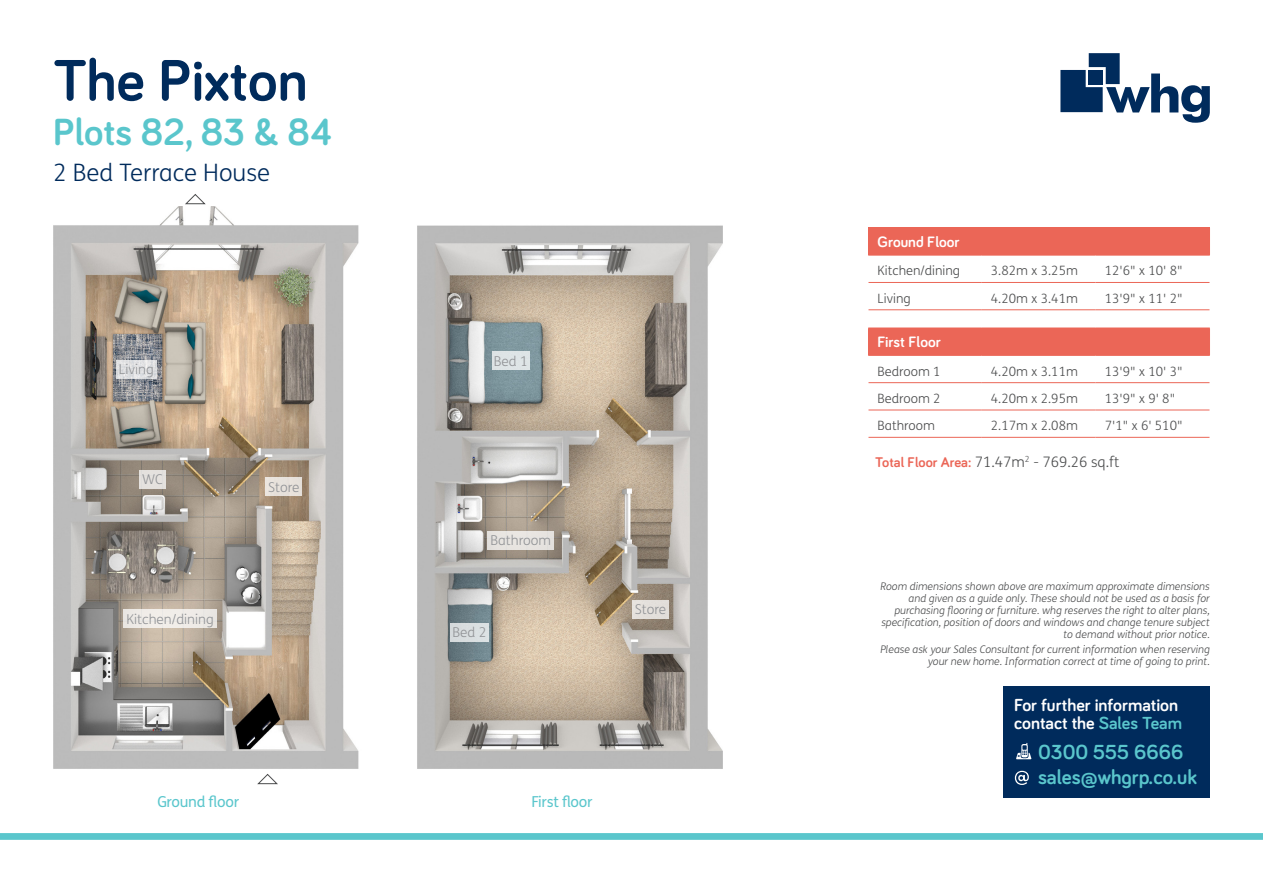
<style>
.page{position:relative;width:1263px;height:893px;background:#fff}
.page>*{position:absolute;margin:0;border:0;box-sizing:border-box;transform-origin:0 0}
.t1{font:700 60px "Bariol";color:#002b5c}
.t2{font:700 39px "Bariol";color:#5ac6cc}
.t3{font:300 24px "FS Me";color:#002b5c}
.t4{font:700 21px "Bariol";color:#5ac6cc}
.t5{font:700 18px/18px "Bariol";color:#fff}
.t6{font:700 15.6px "Bariol";color:#fff}
.t7{font:15.15px "FS Me";letter-spacing:-.02em;color:#5ac6cc}
.t8{font:300 14.4px "FS Me";color:#4b4c4d}
.t9{font:300 13.65px "FS Me";color:#919396}
.t10{font:300 12.9px "FS Me";color:#4b4c4d}
.t11{font:italic 300 10.5px/12px "FS Me";color:#4b4c4d;text-align:right}
.s1{font-family:"Bariol";font-weight:700;color:#eb6657}
.s2{color:#5ac6cc}
</style>
<div class="page">
<div style="left:868px;top:228px;width:341px;height:27px;background:#eb6657"></div>
<svg style="left:868px;top:310px;width:341px;height:127px"></svg>
<hr style="left:868px;top:282px;width:114px;height:1px;background:#eb6657">
<hr style="left:982px;top:282px;width:114px;height:1px;background:#eb6657">
<hr style="left:1096px;top:282px;width:113px;height:1px;background:#eb6657">
<hr style="left:868px;top:309px;width:114px;height:1px;background:#eb6657">
<hr style="left:982px;top:309px;width:114px;height:1px;background:#eb6657">
<hr style="left:1096px;top:309px;width:113px;height:1px;background:#eb6657">
<hr style="left:868px;top:382px;width:114px;height:1px;background:#eb6657">
<hr style="left:982px;top:382px;width:114px;height:1px;background:#eb6657">
<hr style="left:1096px;top:382px;width:113px;height:1px;background:#eb6657">
<hr style="left:868px;top:410px;width:114px;height:1px;background:#eb6657">
<hr style="left:982px;top:410px;width:114px;height:1px;background:#eb6657">
<hr style="left:1096px;top:410px;width:113px;height:1px;background:#eb6657">
<hr style="left:868px;top:437px;width:114px;height:1px;background:#eb6657">
<hr style="left:982px;top:437px;width:114px;height:1px;background:#eb6657">
<hr style="left:1096px;top:437px;width:113px;height:1px;background:#eb6657">
<hr style="left:868px;top:227px;width:114px;height:1px;background:#eb6657">
<hr style="left:982px;top:227px;width:114px;height:1px;background:#eb6657">
<hr style="left:1096px;top:227px;width:114px;height:1px;background:#eb6657">
<svg style="left:1209px;top:228px;width:1px;height:27px"></svg>
<hr style="left:868px;top:255px;width:114px;height:1px;background:#eb6657">
<hr style="left:982px;top:255px;width:114px;height:1px;background:#eb6657">
<hr style="left:1096px;top:255px;width:114px;height:1px;background:#eb6657">
<div style="left:868px;top:328px;width:342px;height:27px;background:#eb6657"></div>
<hr style="left:868px;top:355px;width:114px;height:1px;background:#eb6657">
<hr style="left:982px;top:355px;width:114px;height:1px;background:#eb6657">
<hr style="left:1096px;top:355px;width:114px;height:1px;background:#eb6657">
<div style="left:1003px;top:686px;width:207px;height:111px;background:#002b5c"></div>
<svg style="left:1016px;top:743px;width:15px;height:16px"></svg>
<svg style="left:1015px;top:771px;width:14px;height:14px"></svg>
<svg style="left:1060px;top:53px;width:150px;height:70px"></svg>
<div style="left:0;top:833px;width:1263px;height:7px;background:#5ac6cc"></div>
<img style="left:53px;top:206px;width:306px;height:563px">
<img style="left:417px;top:225px;width:306px;height:544px">
<svg style="left:257px;top:773px;width:21px;height:12px"></svg>
<div style="left:488px;top:531px;width:66px;height:19px;background:#e7e4e0"></div>
<div style="left:492px;top:352px;width:38px;height:18px;background:#dee4e6"></div>
<div style="left:450px;top:623px;width:39px;height:18px;background:#d9dee0"></div>
<div style="left:632px;top:600px;width:37px;height:18px;background:#e3e0db"></div>
<div style="left:266px;top:477px;width:36px;height:19px;background:#e7e1db"></div>
<div style="left:139px;top:470px;width:27px;height:18px;background:#e4e1de"></div>
<svg style="left:185px;top:194px;width:21px;height:11px"></svg>
<svg style="left:116px;top:360px;width:40px;height:18px"></svg>
<div style="left:123px;top:609px;width:94px;height:19px;background:#efebe7"></div>
<p class="t1" style="left:53px;top:39px;width:256px">The Pixton</p>
<p class="t2" style="left:53px;top:106px;width:280px">Plots 82, 83 &amp; 84</p>
<p class="t3" style="left:53px;top:159px;width:219px">2 Bed Terrace House</p>
<p class="t9" style="left:119px;top:362px;width:36px">Living</p>
<p class="t9" style="left:142px;top:472px;width:22px">WC</p>
<p class="t9" style="left:127px;top:611px;width:89px">Kitchen/dining</p>
<p class="t9" style="left:268px;top:479px;width:33px">Store</p>
<p class="t9" style="left:494px;top:353px;width:36px">Bed 1</p>
<p class="t9" style="left:491px;top:533px;width:62px">Bathroom</p>
<p class="t9" style="left:452px;top:625px;width:36px">Bed 2</p>
<p class="t9" style="left:635px;top:602px;width:33px">Store</p>
<p class="t7" style="left:157px;top:792px;width:83px">Ground floor</p>
<p class="t7" style="left:531px;top:792px;width:63px">First floor</p>
<p class="t6" style="left:878px;top:231px;width:84px">Ground Floor</p>
<p class="t10" style="left:878px;top:263px;width:84px">Kitchen/dining</p>
<p class="t10" style="left:991px;top:263px;width:89px">3.82m x 3.25m</p>
<p class="t10" style="left:1105px;top:263px;width:79px">12'6" x 10' 8"</p>
<p class="t10" style="left:878px;top:291px;width:35px">Living</p>
<p class="t10" style="left:991px;top:291px;width:89px">4.20m x 3.41m</p>
<p class="t10" style="left:1105px;top:291px;width:79px">13'9" x 11' 2"</p>
<p class="t6" style="left:878px;top:331px;width:65px">First Floor</p>
<p class="t10" style="left:878px;top:364px;width:64px">Bedroom 1</p>
<p class="t10" style="left:991px;top:364px;width:89px">4.20m x 3.11m</p>
<p class="t10" style="left:1105px;top:364px;width:79px">13'9" x 10' 3"</p>
<p class="t10" style="left:878px;top:391px;width:64px">Bedroom 2</p>
<p class="t10" style="left:991px;top:391px;width:89px">4.20m x 2.95m</p>
<p class="t10" style="left:1105px;top:391px;width:72px">13'9" x 9' 8"</p>
<p class="t10" style="left:878px;top:418px;width:59px">Bathroom</p>
<p class="t10" style="left:991px;top:418px;width:89px">2.17m x 2.08m</p>
<p class="t10" style="left:1105px;top:418px;width:79px">7'1" x 6' 510"</p>
<p class="t8" style="left:875px;top:454px;width:245px"><span class="s1">Total Floor Area:</span> 71.47m<sup>2</sup> - 769.26 sq.ft</p>
<p class="t11" style="left:880px;top:581px;width:331px">Room dimensions shown above are maximum approximate dimensions and given as a guide only. These should not be used as a basis for purchasing flooring or furniture. whg reserves the right to alter plans, specification, position of doors and windows and change tenure subject to demand without prior notice.</p>
<p class="t11" style="left:880px;top:643px;width:331px">Please ask your Sales Consultant for current information when reserving your new home. Information correct at time of going to print.</p>
<p class="t5" style="left:1014px;top:696px;width:170px">For further information contact the <span class="s2">Sales Team</span></p>
<p class="t4" style="left:1038px;top:737px;width:147px">0300 555 6666</p>
<p class="t4" style="left:1038px;top:762px;width:160px">sales@whgrp.co.uk</p>
</div>
